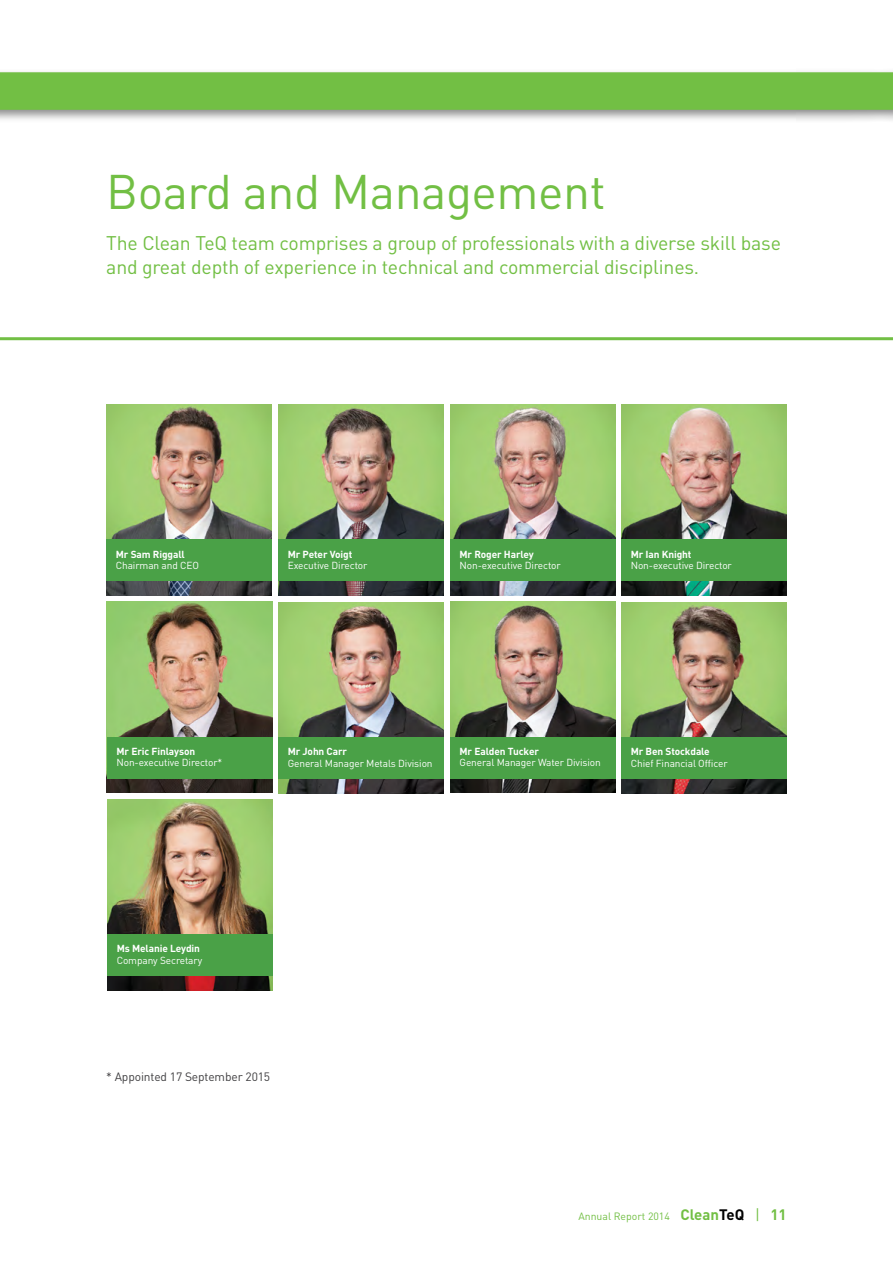
<style>
.page{position:relative;width:893px;height:1263px;background:#fff}
.page>*{position:absolute;margin:0;border:0;box-sizing:border-box;transform-origin:0 0}
.t1{font:48px "DIN";letter-spacing:-.01em;color:#72bf44}
.t2{font:19.5px/24px "DIN";letter-spacing:-.01em;color:#72bf44}
.t3{font:12px "DIN";letter-spacing:-.01em;color:#414042}
.t4{font:10.5px "DIN";color:#72bf44}
.t5{font:10.05px "DIN";letter-spacing:-.01em;color:#fff}
.t6{font:700 10.05px "DIN";letter-spacing:-.01em;color:#fff}
.s1{font-weight:700;font-size:15px}
.s2{font-weight:700;font-size:15px;color:#000}
.s3{font-size:15px}
</style>
<div class="page">
<div style="left:0;top:68px;width:893px;height:55px;background:#000;opacity:.45"></div>
<div style="left:0;top:72px;width:893px;height:38px;background:#72bf44"></div>
<hr style="left:0;top:337px;width:893px;height:3px;background:#72bf44">
<img style="left:106px;top:404px;width:166px;height:191px">
<div style="left:106px;top:540px;width:166px;height:41px;background:#4aa147"></div>
<img style="left:621px;top:404px;width:166px;height:191px">
<div style="left:621px;top:540px;width:166px;height:41px;background:#4aa147"></div>
<img style="left:278px;top:404px;width:166px;height:191px">
<div style="left:278px;top:540px;width:166px;height:41px;background:#4aa147"></div>
<img style="left:107px;top:602px;width:165px;height:191px">
<div style="left:107px;top:737px;width:166px;height:41px;background:#4aa147"></div>
<img style="left:621px;top:602px;width:166px;height:191px">
<div style="left:621px;top:737px;width:166px;height:42px;background:#4aa147"></div>
<img style="left:450px;top:404px;width:165px;height:191px">
<div style="left:450px;top:540px;width:166px;height:41px;background:#4aa147"></div>
<img style="left:278px;top:602px;width:166px;height:191px">
<div style="left:278px;top:737px;width:166px;height:42px;background:#4aa147"></div>
<img style="left:107px;top:799px;width:166px;height:191px">
<div style="left:107px;top:934px;width:166px;height:42px;background:#4aa147"></div>
<img style="left:450px;top:602px;width:165px;height:191px">
<div style="left:450px;top:737px;width:166px;height:41px;background:#4aa147"></div>
<h1 class="t1" style="left:106px;top:162px;width:501px">Board and Management</h1>
<h2 class="t2" style="left:106px;top:231px;width:676px">The Clean TeQ team comprises a group of professionals with a diverse skill base and great depth of experience in technical and commercial disciplines.</h2>
<p class="t6" style="left:116px;top:547px;width:70px">Mr Sam Riggall</p>
<p class="t5" style="left:116px;top:559px;width:85px">Chairman and CEO</p>
<p class="t6" style="left:288px;top:547px;width:66px">Mr Peter Voigt</p>
<p class="t5" style="left:288px;top:559px;width:81px">Executive Director</p>
<p class="t6" style="left:460px;top:547px;width:76px">Mr Roger Harley</p>
<p class="t5" style="left:460px;top:559px;width:103px">Non-executive Director</p>
<p class="t6" style="left:631px;top:547px;width:62px">Mr Ian Knight</p>
<p class="t5" style="left:631px;top:559px;width:103px">Non-executive Director</p>
<p class="t6" style="left:117px;top:745px;width:80px">Mr Eric Finlayson</p>
<p class="t5" style="left:117px;top:756px;width:107px">Non-executive Director*</p>
<p class="t6" style="left:288px;top:745px;width:61px">Mr John Carr</p>
<p class="t5" style="left:288px;top:757px;width:146px">General Manager Metals Division</p>
<p class="t6" style="left:460px;top:745px;width:81px">Mr Ealden Tucker</p>
<p class="t5" style="left:460px;top:756px;width:143px">General Manager Water Division</p>
<p class="t6" style="left:631px;top:745px;width:81px">Mr Ben Stockdale</p>
<p class="t5" style="left:631px;top:757px;width:98px">Chief Financial Officer</p>
<p class="t6" style="left:117px;top:942px;width:85px">Ms Melanie Leydin</p>
<p class="t5" style="left:117px;top:954px;width:87px">Company Secretary</p>
<p class="t3" style="left:106px;top:1069px;width:165px">* Appointed 17 September 2015</p>
<p class="t4" style="left:578px;top:1210px;width:210px">Annual Report 2014 <span class="s1">Clean</span><span class="s2">TeQ</span> <span class="s3">|</span> <span class="s1">11</span></p>
</div>
